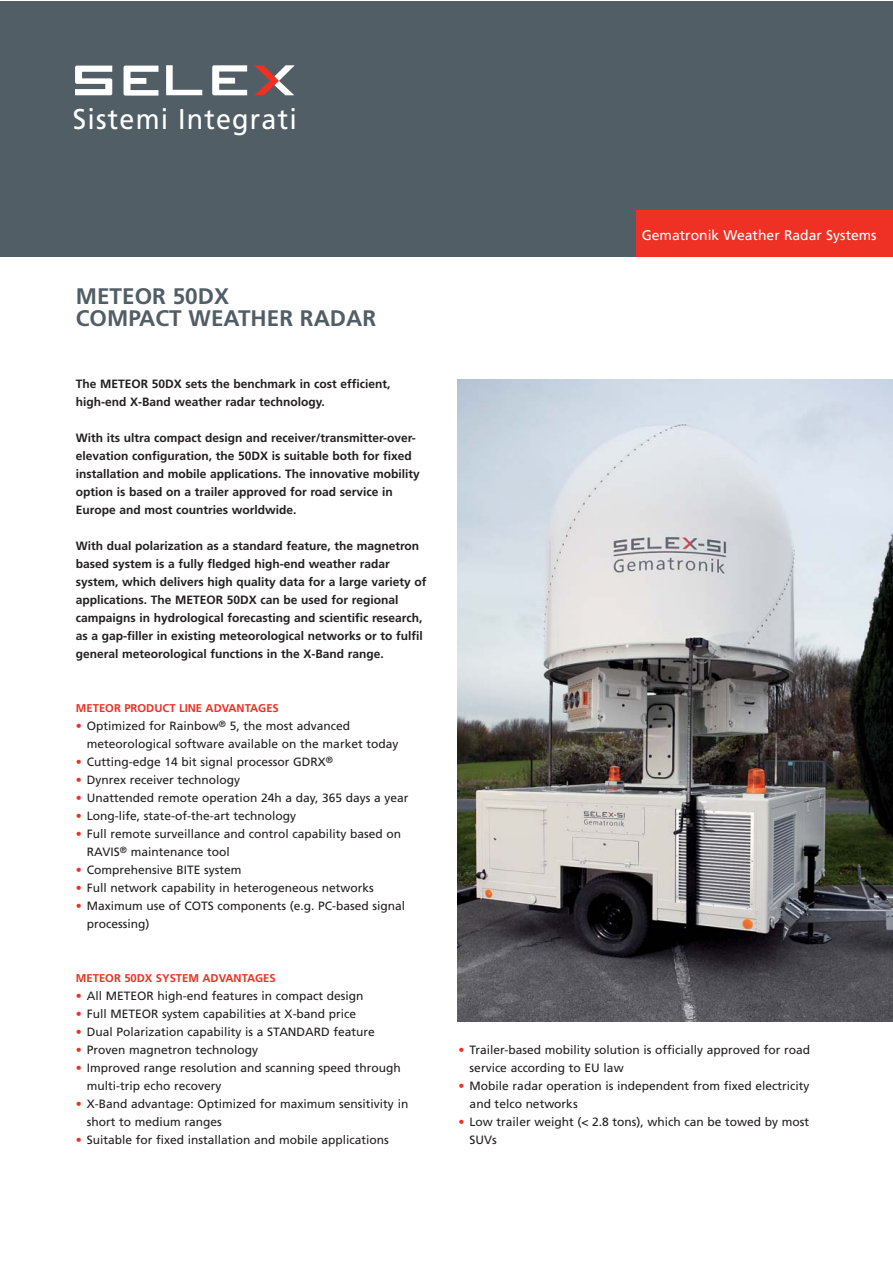
<style>
.page{position:relative;width:893px;height:1263px;background:#fff}
.page>*{position:absolute;margin:0;border:0;box-sizing:border-box;transform-origin:0 0}
.t1{font:28.65px "Frutiger";letter-spacing:.045em;color:#fff;scale:.94 1}
.t2{font:700 22.5px/22.5px "Frutiger";color:#515e66}
.t3{font:13.95px "Frutiger";color:#fff}
.t4{font:12px/18px "Frutiger";color:#231f20}
.t5{font:700 12px/18px "Frutiger";color:#231f20}
.t6{font:700 11.25px "Frutiger";color:#ee3124}
.s1{color:#ee3124}
</style>
<div class="page">
<div style="left:0;top:1px;width:893px;height:255px;background:#515e66"></div>
<svg style="left:212px;top:65px;width:35px;height:30px"></svg>
<svg style="left:124px;top:66px;width:34px;height:30px"></svg>
<svg style="left:75px;top:66px;width:37px;height:29px"></svg>
<svg style="left:166px;top:65px;width:36px;height:30px"></svg>
<svg style="left:254px;top:65px;width:41px;height:30px"></svg>
<div style="left:636px;top:210px;width:257px;height:46px;background:#ee3124"></div>
<img style="left:457px;top:379px;width:436px;height:643px">
<h1 class="t1" style="left:73px;top:107px;width:240px">Sistemi Integrati</h1>
<h2 class="t2" style="left:76px;top:286px;width:302px">METEOR 50DX<br>COMPACT WEATHER RADAR</h2>
<p class="t5" style="left:76px;top:376px;width:316px">The METEOR 50DX sets the benchmark in cost efficient, high-end X-Band weather radar technology.</p>
<p class="t5" style="left:76px;top:430px;width:346px">With its ultra compact design and receiver/transmitter-over&shy;elevation configuration, the 50DX is suitable both for fixed installation and mobile applications. The innovative mobility option is based on a trailer approved for road service in Europe and most countries worldwide.</p>
<p class="t5" style="left:76px;top:538px;width:352px">With dual polarization as a standard feature, the magnetron based system is a fully fledged high-end weather radar system, which delivers high quality data for a large variety of applications. The METEOR 50DX can be used for regional campaigns in hydrological forecasting and scientific research, as a gap-filler in existing meteorological networks or to fulfil general meteorological functions in the X-Band range.</p>
<p class="t6" style="left:76px;top:703px;width:204px">METEOR PRODUCT LINE ADVANTAGES</p>
<p class="t4" style="left:87px;top:718px;width:313px;text-indent:-11px"><span class="s1">•</span> Optimized for Rainbow<sup>®</sup> 5, the most advanced meteorological software available on the market today</p>
<p class="t4" style="left:76px;top:754px;width:259px"><span class="s1">•</span> Cutting-edge 14 bit signal processor GDRX<sup>®</sup></p>
<p class="t4" style="left:76px;top:772px;width:166px"><span class="s1">•</span> Dynrex receiver technology</p>
<p class="t4" style="left:76px;top:790px;width:334px"><span class="s1">•</span> Unattended remote operation 24h a day, 365 days a year</p>
<p class="t4" style="left:76px;top:808px;width:222px"><span class="s1">•</span> Long-life, state-of-the-art technology</p>
<p class="t4" style="left:87px;top:826px;width:316px;text-indent:-11px"><span class="s1">•</span> Full remote surveillance and control capability based on<br>RAVIS<sup>®</sup> maintenance tool</p>
<p class="t4" style="left:76px;top:862px;width:167px"><span class="s1">•</span> Comprehensive BITE system</p>
<p class="t4" style="left:76px;top:880px;width:300px"><span class="s1">•</span> Full network capability in heterogeneous networks</p>
<p class="t4" style="left:87px;top:898px;width:320px;text-indent:-11px"><span class="s1">•</span> Maximum use of COTS components (e.g. PC-based signal processing)</p>
<p class="t6" style="left:76px;top:973px;width:201px">METEOR 50DX SYSTEM ADVANTAGES</p>
<p class="t4" style="left:76px;top:988px;width:289px"><span class="s1">•</span> All METEOR high-end features in compact design</p>
<p class="t4" style="left:76px;top:1006px;width:282px"><span class="s1">•</span> Full METEOR system capabilities at X-band price</p>
<p class="t4" style="left:76px;top:1024px;width:301px"><span class="s1">•</span> Dual Polarization capability is a STANDARD feature</p>
<p class="t4" style="left:76px;top:1042px;width:184px"><span class="s1">•</span> Proven magnetron technology</p>
<p class="t4" style="left:87px;top:1060px;width:315px;text-indent:-11px"><span class="s1">•</span> Improved range resolution and scanning speed through multi-trip echo recovery</p>
<p class="t4" style="left:87px;top:1096px;width:323px;text-indent:-11px"><span class="s1">•</span> X-Band advantage: Optimized for maximum sensitivity in short to medium ranges</p>
<p class="t4" style="left:76px;top:1132px;width:315px"><span class="s1">•</span> Suitable for fixed installation and mobile applications</p>
<p class="t3" style="left:642px;top:230px;width:236px">Gematronik Weather Radar Systems</p>
<p class="t4" style="left:470px;top:1042px;width:342px;text-indent:-11px"><span class="s1">•</span> Trailer-based mobility solution is officially approved for road service according to EU law</p>
<p class="t4" style="left:470px;top:1078px;width:341px;text-indent:-11px"><span class="s1">•</span> Mobile radar operation is independent from fixed electricity and telco networks</p>
<p class="t4" style="left:470px;top:1114px;width:341px;text-indent:-11px"><span class="s1">•</span> Low trailer weight (&lt; 2.8 tons), which can be towed by most<br>SUVs</p>
</div>
